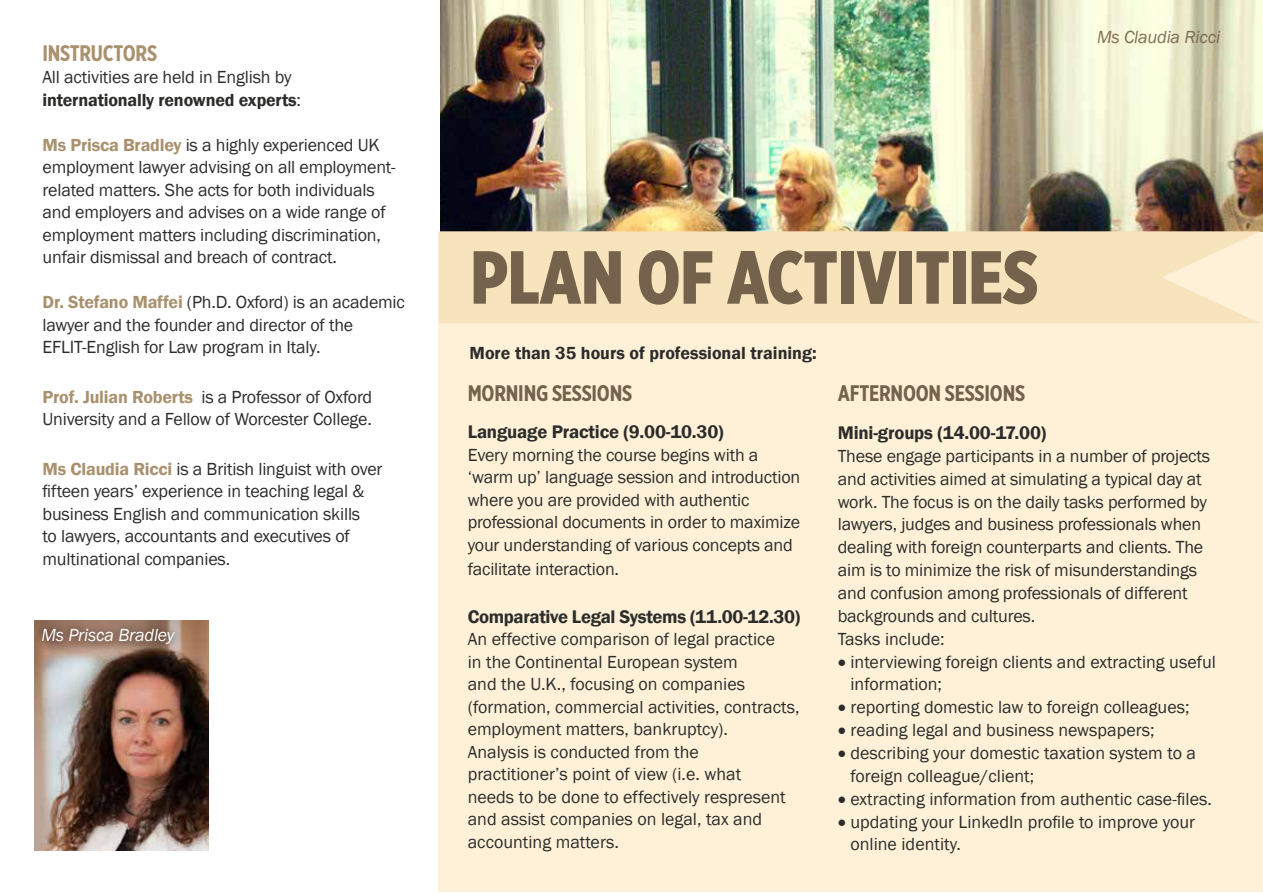
<style>
.page{position:relative;width:1263px;height:893px;background:#fff}
.page>*{position:absolute;margin:0;border:0;box-sizing:border-box;transform-origin:0 0}
.t1{font:900 75px "Gotham X Narrow";color:#74624c}
.t2{font:700 22.5px "Gotham X Narrow";letter-spacing:-.01em;color:#74624c}
.t3{font:700 22.5px "Gotham X Narrow";letter-spacing:-.01em;color:#a9916e}
.t4{font:600 18.75px "Franklin Gothic";letter-spacing:-.01em;color:#2c2c2b}
.t5{font:18px/22.5px "Franklin Gothic";letter-spacing:-.01em;color:#2c2c2b}
.t6{font:600 18px "Franklin Gothic";color:#2c2c2b}
.t7{font:italic 18px "Franklin Gothic";letter-spacing:-.01em;color:#fffefd}
.t8{font:italic 18px "Franklin Gothic";letter-spacing:-.01em;color:#7e6d57}
.s1{font-weight:600}
.s2{font-weight:600;color:#a9916e}
</style>
<div class="page">
<img style="left:440px;top:0;width:823px;height:232px">
<div style="left:438px;top:232px;width:825px;height:660px;background:#fef1d8"></div>
<div style="left:439px;top:231px;width:822px;height:92px;background:#f8e4bc"></div>
<img style="left:34px;top:621px;width:174px;height:229px">
<div style="left:34px;top:620px;width:150px;height:33px;background:#000;opacity:.75"></div>
<p class="t3" style="left:43px;top:39px;width:116px">INSTRUCTORS</p>
<p class="t5" style="left:43px;top:66px;width:260px">All activities are held in English by <span class="s1">internationally renowned experts</span>:</p>
<p class="t5" style="left:43px;top:134px;width:355px"><span class="s2">Ms Prisca Bradley</span> is a highly experienced UK employment lawyer advising on all employment&shy;related matters. She acts for both individuals and employers and advises on a wide range of employment matters including discrimination, unfair dismissal and breach of contract.</p>
<p class="t5" style="left:43px;top:291px;width:364px"><span class="s2">Dr. Stefano Maffei</span> (Ph.D. Oxford) is an academic lawyer and the founder and director of the<br>EFLIT-English for Law program in Italy.</p>
<p class="t5" style="left:43px;top:386px;width:331px"><span class="s2">Prof. Julian Roberts</span> is a Professor of Oxford<br>University and a Fellow of Worcester College.</p>
<p class="t5" style="left:43px;top:458px;width:341px"><span class="s2">Ms Claudia Ricci</span> is a British linguist with over fifteen years’ experience in teaching legal &amp; business English and communication skills<br>to lawyers, accountants and executives of multinational companies.</p>
<p class="t7" style="left:41px;top:624px;width:135px">Ms Prisca Bradley</p>
<p class="t8" style="left:1097px;top:25px;width:125px">Ms Claudia Ricci</p>
<h1 class="t1" style="left:471px;top:230px;width:569px">PLAN OF ACTIVITIES</h1>
<p class="t6" style="left:469px;top:342px;width:349px">More than 35 hours of professional training:</p>
<p class="t2" style="left:468px;top:379px;width:166px">MORNING SESSIONS</p>
<p class="t4" style="left:468px;top:420px;width:257px">Language Practice (9.00-10.30)</p>
<p class="t5" style="left:468px;top:444px;width:334px">Every morning the course begins with a ‘warm up’ language session and introduction where you are provided with authentic professional documents in order to maximize your understanding of various concepts and facilitate interaction.</p>
<p class="t4" style="left:468px;top:605px;width:334px">Comparative Legal Systems (11.00-12.30)</p>
<p class="t5" style="left:468px;top:628px;width:333px">An effective comparison of legal practice<br>in the Continental European system<br>and the U.K., focusing on companies (formation, commercial activities, contracts, employment matters, bankruptcy).<br>Analysis is conducted from the practitioner’s point of view (i.e. what<br>needs to be done to effectively respresent and assist companies on legal, tax and accounting matters.</p>
<p class="t2" style="left:838px;top:379px;width:189px">AFTERNOON SESSIONS</p>
<p class="t4" style="left:838px;top:421px;width:210px">Mini-groups (14.00-17.00)</p>
<p class="t5" style="left:838px;top:445px;width:374px">These engage participants in a number of projects and activities aimed at simulating a typical day at work. The focus is on the daily tasks performed by lawyers, judges and business professionals when dealing with foreign counterparts and clients. The aim is to minimize the risk of misunderstandings and confusion among professionals of different backgrounds and cultures.<br>Tasks include:</p>
<p class="t5" style="left:850px;top:650px;width:367px;text-indent:-13px">• interviewing foreign clients and extracting useful information;</p>
<p class="t5" style="left:838px;top:696px;width:353px">• reporting domestic law to foreign colleagues;</p>
<p class="t5" style="left:838px;top:719px;width:318px">• reading legal and business newspapers;</p>
<p class="t5" style="left:850px;top:742px;width:347px;text-indent:-13px">• describing your domestic taxation system to a foreign colleague/client;</p>
<p class="t5" style="left:838px;top:788px;width:376px">• extracting information from authentic case-files.</p>
<p class="t5" style="left:850px;top:811px;width:346px;text-indent:-13px">• updating your LinkedIn profile to improve your online identity.</p>
</div>
